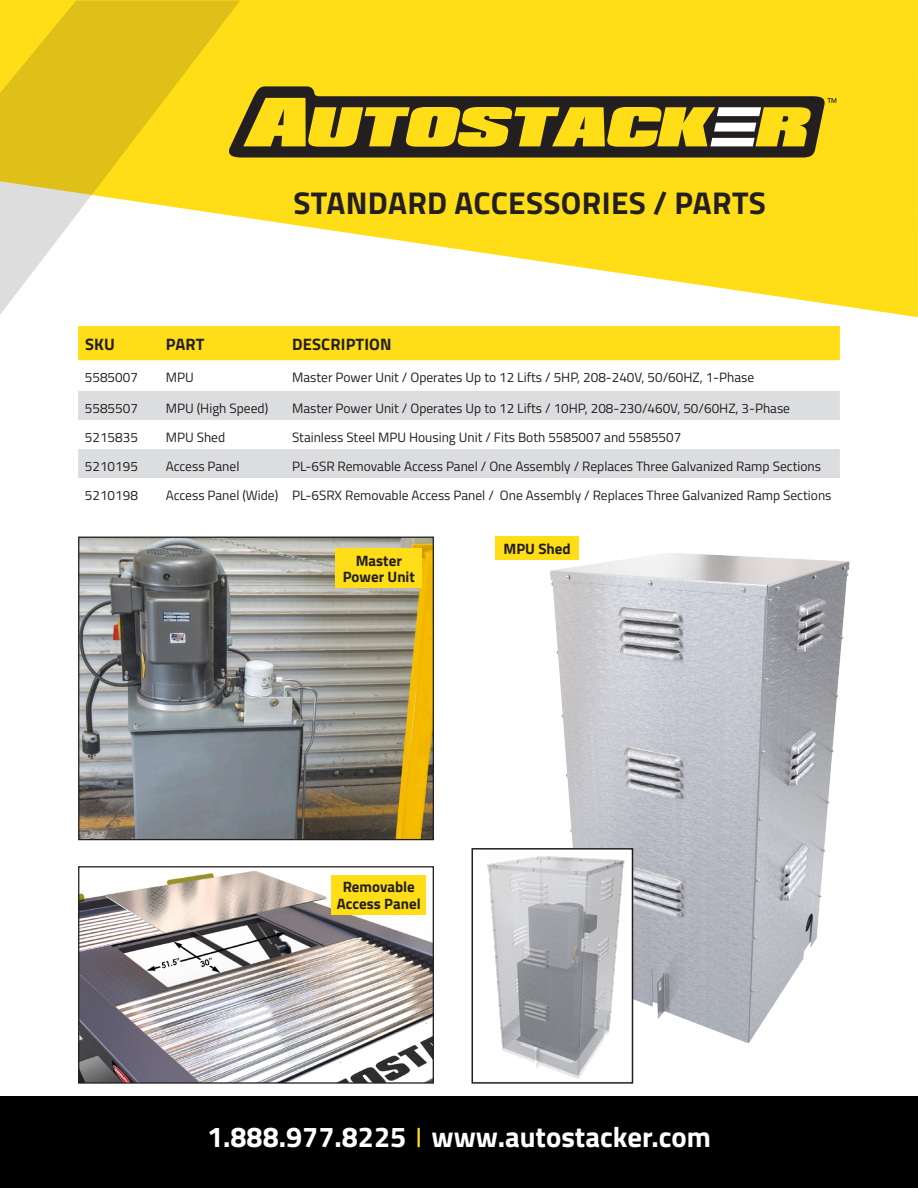
<style>
.page{position:relative;width:918px;height:1188px;background:#fff}
.page>*{position:absolute;margin:0;border:0;box-sizing:border-box;transform-origin:0 0}
.t1{font:700 31.5px "Titillium Web";letter-spacing:.01em;color:#231f20}
.t2{font:700 28.8px "Titillium Web";color:#fff}
.t3{font:700 16.5px "Titillium Web";letter-spacing:.01em;color:#231f20}
.t4{font:700 15px/16.5px "Titillium Web";color:#231f20;text-align:center}
.t5{font:13.5px "Titillium Web";color:#231f20}
</style>
<div class="page">
<img style="left:550px;top:553px;width:300px;height:501px">
<img style="left:80px;top:871px;width:352px;height:211px">
<div style="left:78px;top:866px;width:356px;height:218px;border:1px solid #231f20"></div>
<img style="left:80px;top:539px;width:352px;height:299px">
<div style="left:78px;top:537px;width:356px;height:303px;border:1px solid #231f20"></div>
<svg style="left:240px;top:0;width:678px;height:317px;fill:#ffdd17"></svg>
<svg style="left:0;top:0;width:240px;height:361px"></svg>
<div style="left:78px;top:326px;width:762px;height:34px;background:#ffdd17"></div>
<svg style="left:78px;top:391px;width:762px;height:87px;fill:#dcdddf"></svg>
<img style="left:487px;top:851px;width:143px;height:228px">
<div style="left:472px;top:848px;width:161px;height:236px;border:2px solid #231f20"></div>
<div style="left:332px;top:875px;width:94px;height:40px;background:#ffdd17"></div>
<div style="left:335px;top:548px;width:87px;height:40px;background:#ffdd17"></div>
<div style="left:495px;top:537px;width:84px;height:23px;background:#ffdd17"></div>
<svg style="left:227px;top:86px;width:609px;height:72px;background:#9f8b20"></svg>
<div style="left:0;top:1097px;width:918px;height:91px;background:#000"></div>
<svg style="left:418px;top:1128px;width:2px;height:19px"></svg>
<h1 class="t1" style="left:293px;top:178px;width:474px">STANDARD ACCESSORIES / PARTS</h1>
<p class="t3" style="left:85px;top:332px;width:31px">SKU</p>
<p class="t3" style="left:166px;top:332px;width:40px">PART</p>
<p class="t3" style="left:292px;top:332px;width:101px">DESCRIPTION</p>
<p class="t5" style="left:85px;top:368px;width:54px">5585007</p>
<p class="t5" style="left:166px;top:368px;width:30px">MPU</p>
<p class="t5" style="left:292px;top:368px;width:464px">Master Power Unit / Operates Up to 12 Lifts / 5HP, 208-240V, 50/60HZ, 1-Phase</p>
<p class="t5" style="left:85px;top:398px;width:54px">5585507</p>
<p class="t5" style="left:166px;top:398px;width:104px">MPU (High Speed)</p>
<p class="t5" style="left:292px;top:398px;width:500px">Master Power Unit / Operates Up to 12 Lifts / 10HP, 208-230/460V, 50/60HZ, 3-Phase</p>
<p class="t5" style="left:85px;top:427px;width:54px">5215835</p>
<p class="t5" style="left:166px;top:427px;width:61px">MPU Shed</p>
<p class="t5" style="left:292px;top:427px;width:391px">Stainless Steel MPU Housing Unit / Fits Both 5585007 and 5585507</p>
<p class="t5" style="left:85px;top:457px;width:54px">5210195</p>
<p class="t5" style="left:166px;top:457px;width:75px">Access Panel</p>
<p class="t5" style="left:292px;top:457px;width:530px">PL-6SR Removable Access Panel / One Assembly / Replaces Three Galvanized Ramp Sections</p>
<p class="t5" style="left:85px;top:486px;width:54px">5210198</p>
<p class="t5" style="left:166px;top:486px;width:667px">Access Panel (Wide) PL-6SRX Removable Access Panel / One Assembly / Replaces Three Galvanized Ramp Sections</p>
<p class="t4" style="left:343px;top:551px;width:74px">Master<br>Power Unit</p>
<p class="t4" style="left:504px;top:540px;width:69px">MPU Shed</p>
<p class="t4" style="left:337px;top:878px;width:85px">Removable<br>Access Panel</p>
<h2 class="t2" style="left:207px;top:1115px;width:505px">1.888.977.8225 www.autostacker.com</h2>
</div>
